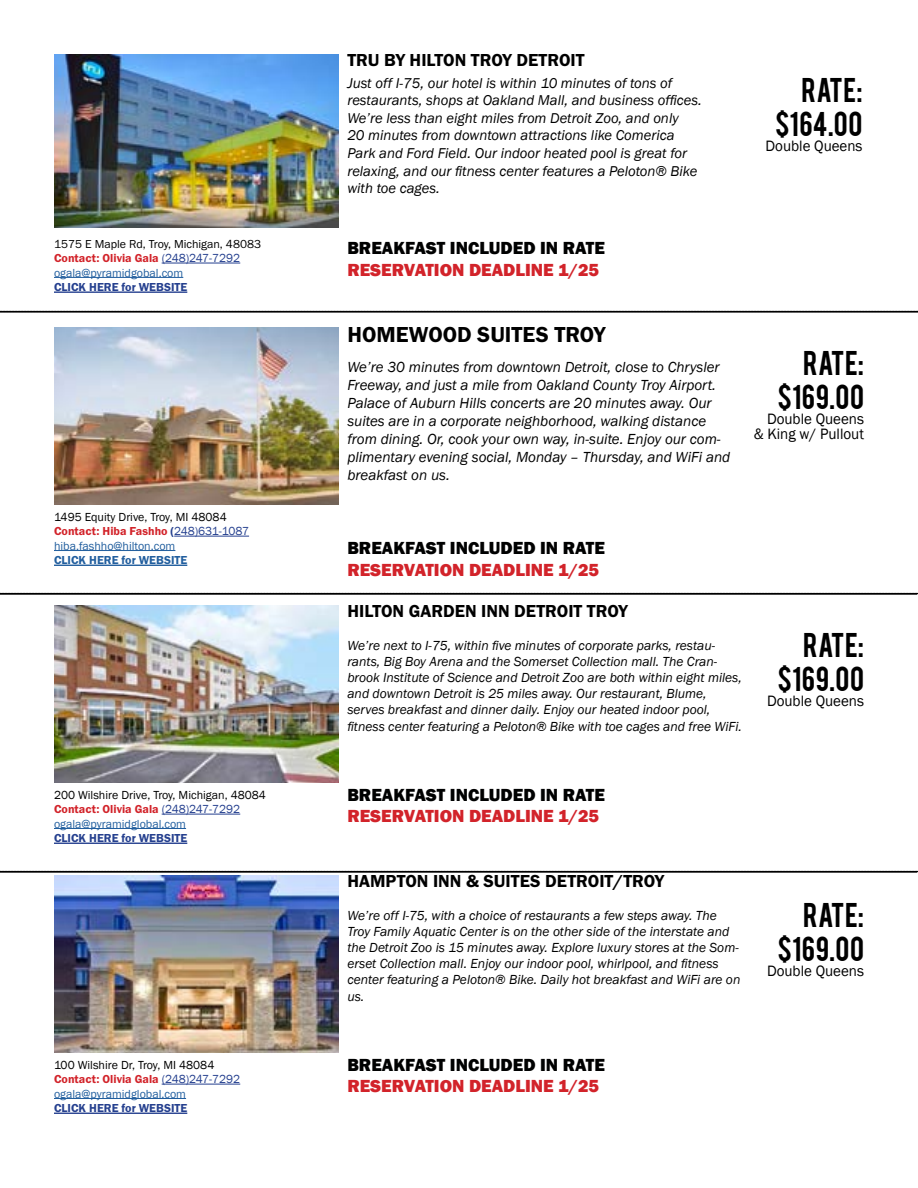
<style>
.page{position:relative;width:918px;height:1188px;background:#fff}
.page>*{position:absolute;margin:0;border:0;box-sizing:border-box;transform-origin:0 0}
.t1{font:27px/34.5px "Bebas";letter-spacing:.015em;color:#000;text-align:right}
.t2{font:22.5px "Franklin Gothic URW Dem";color:#000}
.t3{font:800 18px "Franklin Gothic";color:#000101}
.t4{font:800 18px "Franklin Gothic";color:#d2232a}
.t5{font:18px "Franklin Gothic URW Dem";color:#000}
.t6{font:15.45px/15px "Franklin Gothic";color:#000;text-align:right}
.t7{font:italic 15px/18px "Franklin Gothic";color:#000101}
.t8{font:italic 14.7px/17.5px "Franklin Gothic";color:#000101}
.t9{font:italic 13.5px/16.2px "Franklin Gothic";color:#000101}
.t10{font:12px "Franklin Gothic URW Dem";color:#d2232a}
.t11{font:12px "Franklin Gothic";color:#000}
.t12{font:12px "Franklin Gothic";color:#215e9e}
.t13{font:12px "Franklin Gothic URW Dem";color:#25408f}
.t14{font:12px "Franklin Gothic URW Boo";color:#000}
.t15{font:12px "Franklin Gothic URW Dem";color:#215e9e}
.s1{font-family:"Franklin Gothic";color:#25408f}
.s2{color:#25408f}
</style>
<div class="page">
<hr style="left:162px;top:814px;width:78px;height:1px;background:#25408f">
<hr style="left:54px;top:828px;width:132px;height:1px;background:#215e9e">
<hr style="left:54px;top:843px;width:133px;height:1px;background:#25408f">
<img style="left:54px;top:605px;width:284px;height:177px">
<hr style="left:162px;top:1084px;width:78px;height:1px;background:#25408f">
<hr style="left:54px;top:1098px;width:132px;height:1px;background:#215e9e">
<hr style="left:54px;top:1113px;width:133px;height:1px;background:#25408f">
<img style="left:54px;top:875px;width:284px;height:177px">
<svg style="left:0;top:871px;width:918px;height:2px;background:#292929"></svg>
<svg style="left:0;top:593px;width:918px;height:2px;background:#242424"></svg>
<svg style="left:0;top:311px;width:918px;height:2px;background:#323232"></svg>
<img style="left:54px;top:327px;width:284px;height:177px">
<hr style="left:174px;top:536px;width:75px;height:1px;background:#25408f">
<hr style="left:54px;top:550px;width:121px;height:1px;background:#215e9e">
<hr style="left:54px;top:565px;width:133px;height:1px;background:#215e9e">
<img style="left:54px;top:54px;width:284px;height:173px">
<hr style="left:162px;top:263px;width:78px;height:1px;background:#25408f">
<hr style="left:54px;top:277px;width:129px;height:1px;background:#215e9e">
<hr style="left:54px;top:291px;width:133px;height:2px;background:#25408f">
<p class="t14" style="left:54px;top:236px;width:209px">1575 E Maple Rd, Troy, Michigan, 48083</p>
<p class="t10" style="left:54px;top:251px;width:188px">Contact: Olivia Gala <span class="s1">(248)247-7292</span></p>
<p class="t12" style="left:54px;top:265px;width:131px">ogala@pyramidgobal.com</p>
<p class="t13" style="left:54px;top:280px;width:135px">CLICK HERE for WEBSITE</p>
<p class="t11" style="left:54px;top:509px;width:174px">1495 Equity Drive, Troy, MI 48084</p>
<p class="t10" style="left:54px;top:524px;width:197px">Contact: Hiba Fashho <span class="s2">(</span><span class="s1">248)631-1087</span></p>
<p class="t12" style="left:54px;top:538px;width:123px">hiba.fashho@hilton.com</p>
<p class="t15" style="left:54px;top:553px;width:135px">CLICK HERE for WEBSITE</p>
<p class="t11" style="left:54px;top:787px;width:213px">200 Wilshire Drive, Troy, Michigan, 48084</p>
<p class="t10" style="left:54px;top:802px;width:188px">Contact: Olivia Gala <span class="s1">(248)247-7292</span></p>
<p class="t12" style="left:54px;top:816px;width:134px">ogala@pyramidglobal.com</p>
<p class="t13" style="left:54px;top:831px;width:135px">CLICK HERE for WEBSITE</p>
<p class="t11" style="left:54px;top:1057px;width:162px">100 Wilshire Dr, Troy, MI 48084</p>
<p class="t10" style="left:54px;top:1072px;width:188px">Contact: Olivia Gala <span class="s1">(248)247-7292</span></p>
<p class="t12" style="left:54px;top:1086px;width:134px">ogala@pyramidglobal.com</p>
<p class="t13" style="left:54px;top:1101px;width:135px">CLICK HERE for WEBSITE</p>
<h3 class="t5" style="left:347px;top:49px;width:239px">TRU BY HILTON TROY DETROIT</h3>
<p class="t8" style="left:347px;top:74px;width:356px">Just off I-75, our hotel is within 10 minutes of tons of restaurants, shops at Oakland Mall, and business offices.<br>We’re less than eight miles from Detroit Zoo, and only<br>20 minutes from downtown attractions like Comerica Park and Ford Field. Our indoor heated pool is great for relaxing, and our fitness center features a Peloton® Bike with toe cages.</p>
<h3 class="t3" style="left:347px;top:236px;width:259px">BREAKFAST INCLUDED IN RATE</h3>
<h3 class="t4" style="left:347px;top:258px;width:253px">RESERVATION DEADLINE 1/25</h3>
<h2 class="t2" style="left:347px;top:321px;width:260px">HOMEWOOD SUITES TROY</h2>
<p class="t7" style="left:347px;top:358px;width:384px">We’re 30 minutes from downtown Detroit, close to Chrysler Freeway, and just a mile from Oakland County Troy Airport.<br>Palace of Auburn Hills concerts are 20 minutes away. Our suites are in a corporate neighborhood, walking distance from dining. Or, cook your own way, in-suite. Enjoy our com&shy;plimentary evening social, Monday – Thursday, and WiFi and breakfast on us.</p>
<h1 class="t1" style="left:775px;top:71px;width:89px">RATE: $164.00</h1>
<p class="t6" style="left:766px;top:139px;width:99px">Double Queens</p>
<h1 class="t1" style="left:778px;top:344px;width:88px">RATE: $169.00</h1>
<p class="t6" style="left:754px;top:412px;width:112px">Double Queens &amp; King w/ Pullout</p>
<h3 class="t3" style="left:347px;top:537px;width:259px">BREAKFAST INCLUDED IN RATE</h3>
<h3 class="t4" style="left:347px;top:558px;width:253px">RESERVATION DEADLINE 1/25</h3>
<h3 class="t5" style="left:347px;top:600px;width:282px">HILTON GARDEN INN DETROIT TROY</h3>
<p class="t9" style="left:347px;top:637px;width:396px">We’re next to I-75, within five minutes of corporate parks, restau&shy;rants, Big Boy Arena and the Somerset Collection mall. The Cran&shy;brook Institute of Science and Detroit Zoo are both within eight miles, and downtown Detroit is 25 miles away. Our restaurant, Blume, serves breakfast and dinner daily. Enjoy our heated indoor pool, fitness center featuring a Peloton® Bike with toe cages and free WiFi.</p>
<h3 class="t3" style="left:347px;top:783px;width:259px">BREAKFAST INCLUDED IN RATE</h3>
<h3 class="t4" style="left:347px;top:805px;width:253px">RESERVATION DEADLINE 1/25</h3>
<h3 class="t5" style="left:347px;top:870px;width:318px">HAMPTON INN &amp; SUITES DETROIT/TROY</h3>
<p class="t9" style="left:347px;top:907px;width:395px">We’re off I-75, with a choice of restaurants a few steps away. The Troy Family Aquatic Center is on the other side of the interstate and the Detroit Zoo is 15 minutes away. Explore luxury stores at the Som&shy;erset Collection mall. Enjoy our indoor pool, whirlpool, and fitness center featuring a Peloton® Bike. Daily hot breakfast and WiFi are on us.</p>
<h3 class="t3" style="left:347px;top:1053px;width:259px">BREAKFAST INCLUDED IN RATE</h3>
<h3 class="t4" style="left:347px;top:1075px;width:253px">RESERVATION DEADLINE 1/25</h3>
<h1 class="t1" style="left:778px;top:625px;width:88px">RATE: $169.00</h1>
<p class="t6" style="left:767px;top:694px;width:99px">Double Queens</p>
<h1 class="t1" style="left:778px;top:895px;width:88px">RATE: $169.00</h1>
<p class="t6" style="left:767px;top:964px;width:99px">Double Queens</p>
</div>
